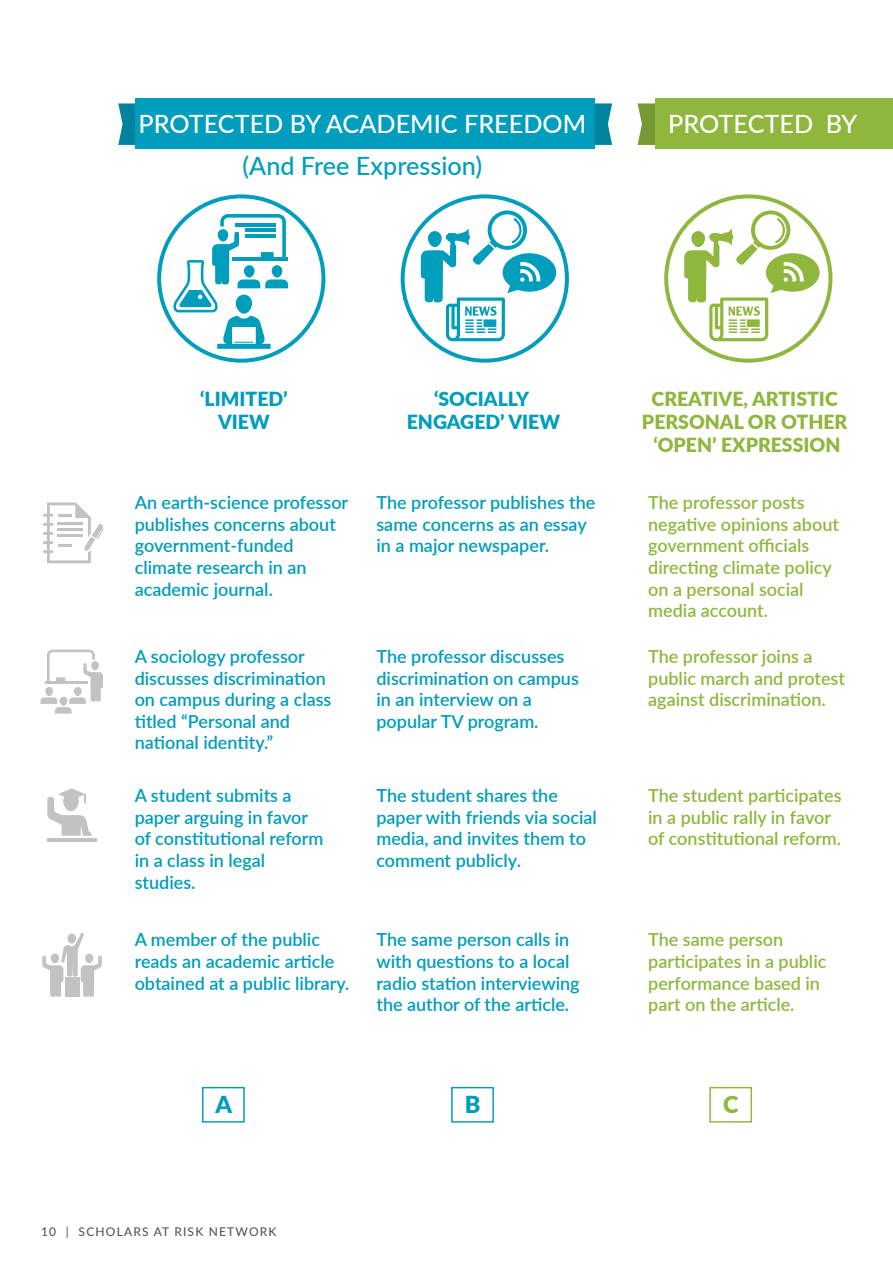
<style>
.page{position:relative;width:893px;height:1263px;background:#fff}
.page>*{position:absolute;margin:0;border:0;box-sizing:border-box;transform-origin:0 0}
.t1{font:500 25.2px "Lato";color:#fff}
.t2{font:500 25.2px "Lato";color:#009dbc}
.t3{font:900 23.4px "Lato";color:#009dbc}
.t4{font:900 23.4px "Lato";color:#8fb73e}
.t5{font:900 19.5px/22.6px "Lato";color:#8fb73e;text-align:center}
.t6{font:900 19.5px/22.6px "Lato";color:#009dbc;text-align:center}
.t7{font:600 18px/21.6px "Lato";color:#009dbc}
.t8{font:600 18px/21.6px "Lato";color:#8fb73e}
.t9{font:12px "Lato";letter-spacing:.1em;color:#504846}
</style>
<div class="page">
<svg style="left:595px;top:103px;width:17px;height:42px"></svg>
<svg style="left:118px;top:103px;width:17px;height:42px"></svg>
<div style="left:135px;top:98px;width:460px;height:51px;background:#009dbc"></div>
<svg style="left:638px;top:103px;width:17px;height:42px"></svg>
<div style="left:655px;top:98px;width:225px;height:51px;background:#8fb73e"></div>
<svg style="left:157px;top:194px;width:168px;height:169px"></svg>
<hr style="left:233px;top:258px;width:55px;height:3px;background:#009dbc">
<div style="left:261px;top:252px;width:13px;height:7px;background:#009dbc"></div>
<hr style="left:235px;top:223px;width:41px;height:3px;background:#009dbc">
<hr style="left:245px;top:228px;width:31px;height:4px;background:#009dbc">
<hr style="left:245px;top:234px;width:31px;height:4px;background:#009dbc">
<svg style="left:40px;top:649px;width:63px;height:65px"></svg>
<hr style="left:45px;top:681px;width:43px;height:3px;background:#c1c2c3">
<div style="left:56px;top:677px;width:9px;height:6px;background:#c1c2c3"></div>
<svg style="left:401px;top:194px;width:168px;height:169px"></svg>
<svg style="left:664px;top:194px;width:168px;height:169px"></svg>
<svg style="left:43px;top:502px;width:60px;height:61px"></svg>
<hr style="left:47px;top:839px;width:50px;height:3px;background:#c1c2c3">
<svg style="left:47px;top:788px;width:45px;height:48px"></svg>
<svg style="left:42px;top:933px;width:60px;height:64px"></svg>
<div style="left:65px;top:977px;width:14px;height:20px;background:#c1c2c3"></div>
<div style="left:202px;top:1087px;width:43px;height:36px;border:1px solid #009dbc"></div>
<div style="left:451px;top:1087px;width:43px;height:36px;border:1px solid #009dbc"></div>
<div style="left:709px;top:1087px;width:43px;height:36px;border:1px solid #8fb73e"></div>
<div style="left:864px;top:98px;width:29px;height:51px;background:#8fb73e"></div>
<h1 class="t1" style="left:138px;top:106px;width:449px">PROTECTED BY ACADEMIC FREEDOM</h1>
<h1 class="t2" style="left:242px;top:147px;width:241px">(And Free Expression)</h1>
<h1 class="t1" style="left:668px;top:106px;width:191px">PROTECTED BY</h1>
<p class="t6" style="left:200px;top:387px;width:89px">‘LIMITED’<br>VIEW</p>
<p class="t6" style="left:407px;top:387px;width:155px">‘SOCIALLY<br>ENGAGED’ VIEW</p>
<p class="t7" style="left:135px;top:491px;width:215px">An earth-science professor publishes concerns about government-funded climate research in an academic journal.</p>
<p class="t7" style="left:376px;top:491px;width:221px">The professor publishes the same concerns as an essay in a major newspaper.</p>
<p class="t7" style="left:135px;top:645px;width:198px">A sociology professor discusses discrimination on campus during a class titled “Personal and national identity.”</p>
<p class="t7" style="left:376px;top:645px;width:204px">The professor discusses discrimination on campus in an interview on a popular TV program.</p>
<p class="t7" style="left:135px;top:784px;width:190px">A student submits a paper arguing in favor of constitutional reform in a class in legal studies.</p>
<p class="t7" style="left:376px;top:784px;width:222px">The student shares the paper with friends via social media, and invites them to comment publicly.</p>
<p class="t7" style="left:135px;top:928px;width:216px">A member of the public reads an academic article obtained at a public library.</p>
<p class="t7" style="left:376px;top:928px;width:205px">The same person calls in with questions to a local radio station interviewing the author of the article.</p>
<p class="t5" style="left:642px;top:387px;width:207px">CREATIVE, ARTISTIC<br>PERSONAL OR OTHER ‘OPEN’ EXPRESSION</p>
<p class="t8" style="left:648px;top:491px;width:192px">The professor posts negative opinions about government officials directing climate policy on a personal social media account.</p>
<p class="t8" style="left:648px;top:645px;width:198px">The professor joins a public march and protest against discrimination.</p>
<p class="t8" style="left:648px;top:784px;width:195px">The student participates in a public rally in favor of constitutional reform.</p>
<p class="t8" style="left:648px;top:928px;width:180px">The same person participates in a public performance based in part on the article.</p>
<p class="t3" style="left:216px;top:1086px;width:18px">A</p>
<p class="t3" style="left:465px;top:1086px;width:17px">B</p>
<p class="t4" style="left:723px;top:1086px;width:17px">C</p>
<p class="t9" style="left:41px;top:1223px;width:237px">10 | SCHOLARS AT RISK NETWORK</p>
</div>
